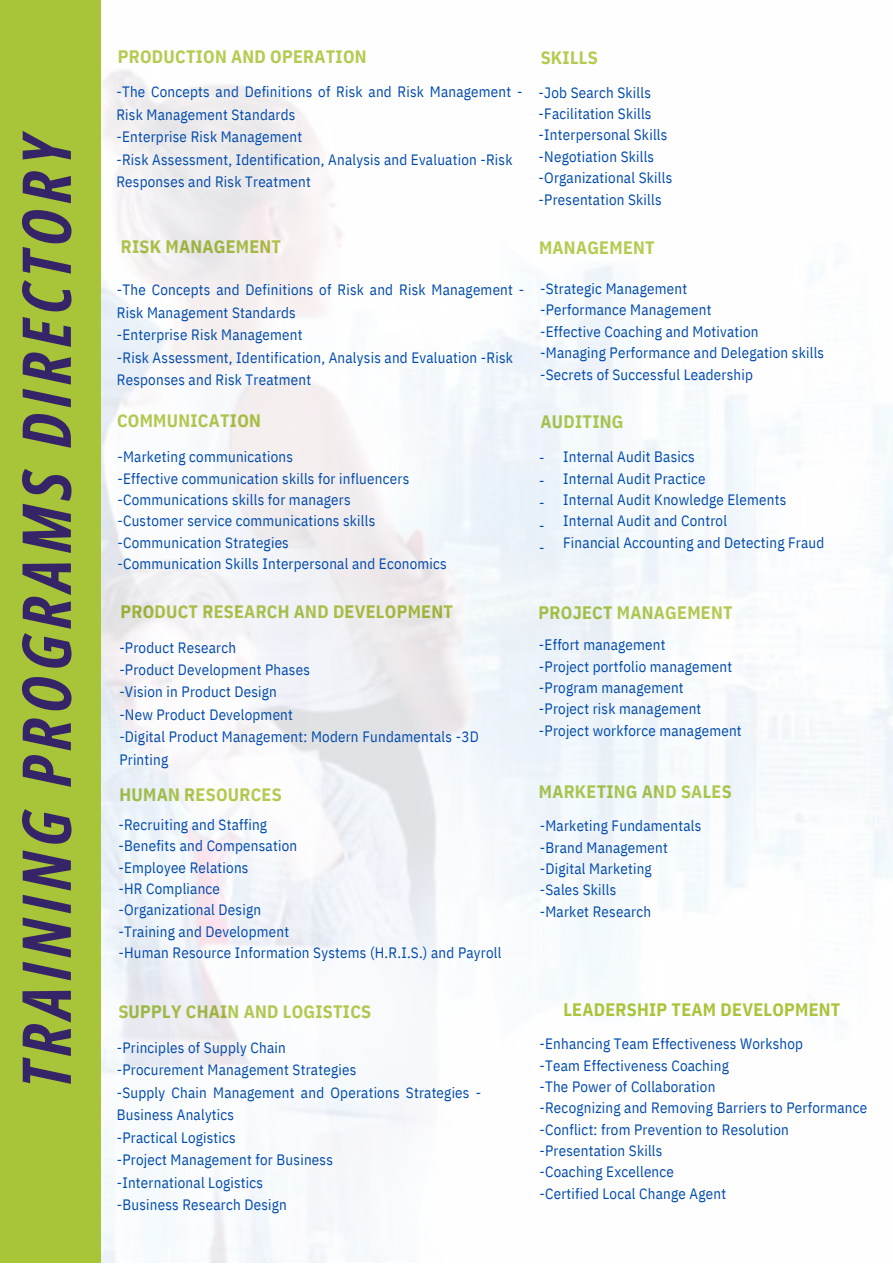
<style>
.page{position:relative;width:893px;height:1264px;background:#fff}
.page>*{position:absolute;margin:0;border:0;box-sizing:border-box;transform-origin:0 0}
.t1{font:italic 700 67.5px "Open Sans Condensed";color:#362469}
.t2{font:700 18px "IBM Plex Sans Cond";letter-spacing:.015em;color:#a8c438}
.t3{font:15px/21.3px "IBM Plex Sans Cond";letter-spacing:.015em;color:#004aad}
</style>
<div class="page">
<div style="left:0;top:0;width:101px;height:1262px;background:#a8c438"></div>
<p class="t1" style="left:-1px;top:1088px;width:959px;rotate:-90deg">TRAINING PROGRAMS DIRECTORY</p>
<p class="t2" style="left:118px;top:45px;width:250px">PRODUCTION AND OPERATION</p>
<p class="t3" style="left:116px;top:80px;width:407px;line-height:22.5px">-The Concepts and Definitions of Risk and Risk Management -<br>Risk Management Standards</p>
<p class="t3" style="left:116px;top:126px;width:187px">-Enterprise Risk Management</p>
<p class="t3" style="left:116px;top:148px;width:397px;line-height:22.5px">-Risk Assessment, Identification, Analysis and Evaluation -Risk<br>Responses and Risk Treatment</p>
<p class="t2" style="left:121px;top:234px;width:162px">RISK MANAGEMENT</p>
<p class="t3" style="left:117px;top:278px;width:409px;line-height:22.5px">-The Concepts and Definitions of Risk and Risk Management -<br>Risk Management Standards</p>
<p class="t3" style="left:117px;top:324px;width:187px">-Enterprise Risk Management</p>
<p class="t3" style="left:117px;top:346px;width:397px;line-height:22.5px">-Risk Assessment, Identification, Analysis and Evaluation -Risk<br>Responses and Risk Treatment</p>
<p class="t2" style="left:117px;top:409px;width:145px">COMMUNICATION</p>
<p class="t3" style="left:117px;top:446px;width:177px">-Marketing communications</p>
<p class="t3" style="left:117px;top:467px;width:293px">-Effective communication skills for influencers -Communications skills for managers</p>
<p class="t3" style="left:117px;top:510px;width:259px">-Customer service communications skills -Communication Strategies</p>
<p class="t3" style="left:117px;top:552px;width:331px">-Communication Skills Interpersonal and Economics</p>
<p class="t2" style="left:120px;top:599px;width:334px">PRODUCT RESEARCH AND DEVELOPMENT</p>
<p class="t3" style="left:119px;top:636px;width:118px">-Product Research</p>
<p class="t3" style="left:119px;top:658px;width:192px">-Product Development Phases</p>
<p class="t3" style="left:119px;top:681px;width:159px">-Vision in Product Design</p>
<p class="t3" style="left:119px;top:703px;width:175px">-New Product Development</p>
<p class="t3" style="left:119px;top:725px;width:361px;line-height:22.5px">-Digital Product Management: Modern Fundamentals -3D<br>Printing</p>
<p class="t2" style="left:120px;top:782px;width:163px">HUMAN RESOURCES</p>
<p class="t3" style="left:118px;top:813px;width:150px">-Recruiting and Staffing</p>
<p class="t3" style="left:118px;top:835px;width:180px">-Benefits and Compensation</p>
<p class="t3" style="left:118px;top:856px;width:131px">-Employee Relations</p>
<p class="t3" style="left:118px;top:877px;width:103px">-HR Compliance</p>
<p class="t3" style="left:118px;top:899px;width:144px">-Organizational Design</p>
<p class="t3" style="left:118px;top:920px;width:172px">-Training and Development</p>
<p class="t3" style="left:118px;top:941px;width:384px">-Human Resource Information Systems (H.R.I.S.) and Payroll</p>
<p class="t2" style="left:540px;top:46px;width:59px">SKILLS</p>
<p class="t3" style="left:538px;top:81px;width:135px">-Job Search Skills -Facilitation Skills -Interpersonal Skills -Negotiation Skills -Organizational Skills -Presentation Skills</p>
<p class="t2" style="left:539px;top:236px;width:117px">MANAGEMENT</p>
<p class="t3" style="left:540px;top:278px;width:148px">-Strategic Management</p>
<p class="t3" style="left:540px;top:299px;width:173px">-Performance Management</p>
<p class="t3" style="left:540px;top:320px;width:285px">-Effective Coaching and Motivation -Managing Performance and Delegation skills -Secrets of Successful Leadership</p>
<p class="t2" style="left:540px;top:409px;width:84px">AUDITING</p>
<p class="t3" style="left:539px;top:446px;width:7px;line-height:22.5px;text-align:justify">- - - - -</p>
<p class="t3" style="left:563px;top:446px;width:133px">Internal Audit Basics</p>
<p class="t3" style="left:563px;top:467px;width:144px">Internal Audit Practice</p>
<p class="t3" style="left:563px;top:488px;width:225px">Internal Audit Knowledge Elements</p>
<p class="t3" style="left:563px;top:510px;width:165px">Internal Audit and Control</p>
<p class="t3" style="left:563px;top:531px;width:263px">Financial Accounting and Detecting Fraud</p>
<p class="t2" style="left:538px;top:600px;width:195px">PROJECT MANAGEMENT</p>
<p class="t3" style="left:539px;top:634px;width:128px">-Effort management</p>
<p class="t3" style="left:539px;top:655px;width:195px">-Project portfolio management -Program management</p>
<p class="t3" style="left:539px;top:698px;width:204px">-Project risk management -Project workforce management</p>
<p class="t2" style="left:538px;top:780px;width:194px">MARKETING AND SALES</p>
<p class="t3" style="left:540px;top:815px;width:163px">-Marketing Fundamentals -Brand Management -Digital Marketing</p>
<p class="t3" style="left:540px;top:879px;width:78px">-Sales Skills</p>
<p class="t3" style="left:540px;top:900px;width:113px">-Market Research</p>
<p class="t2" style="left:118px;top:999px;width:254px">SUPPLY CHAIN AND LOGISTICS</p>
<p class="t3" style="left:117px;top:1036px;width:170px">-Principles of Supply Chain</p>
<p class="t3" style="left:117px;top:1059px;width:241px">-Procurement Management Strategies</p>
<p class="t3" style="left:117px;top:1080px;width:366px;line-height:22.5px">-Supply Chain Management and Operations Strategies -<br>Business Analytics</p>
<p class="t3" style="left:117px;top:1126px;width:121px">-Practical Logistics</p>
<p class="t3" style="left:117px;top:1148px;width:218px">-Project Management for Business</p>
<p class="t3" style="left:117px;top:1171px;width:148px">-International Logistics</p>
<p class="t3" style="left:117px;top:1193px;width:171px">-Business Research Design</p>
<p class="t2" style="left:563px;top:997px;width:278px">LEADERSHIP TEAM DEVELOPMENT</p>
<p class="t3" style="left:539px;top:1032px;width:265px">-Enhancing Team Effectiveness Workshop -Team Effectiveness Coaching</p>
<p class="t3" style="left:539px;top:1075px;width:177px">-The Power of Collaboration</p>
<p class="t3" style="left:539px;top:1096px;width:329px">-Recognizing and Removing Barriers to Performance -Conflict: from Prevention to Resolution -Presentation Skills</p>
<p class="t3" style="left:539px;top:1161px;width:136px">-Coaching Excellence</p>
<p class="t3" style="left:539px;top:1182px;width:188px">-Certified Local Change Agent</p>
</div>
